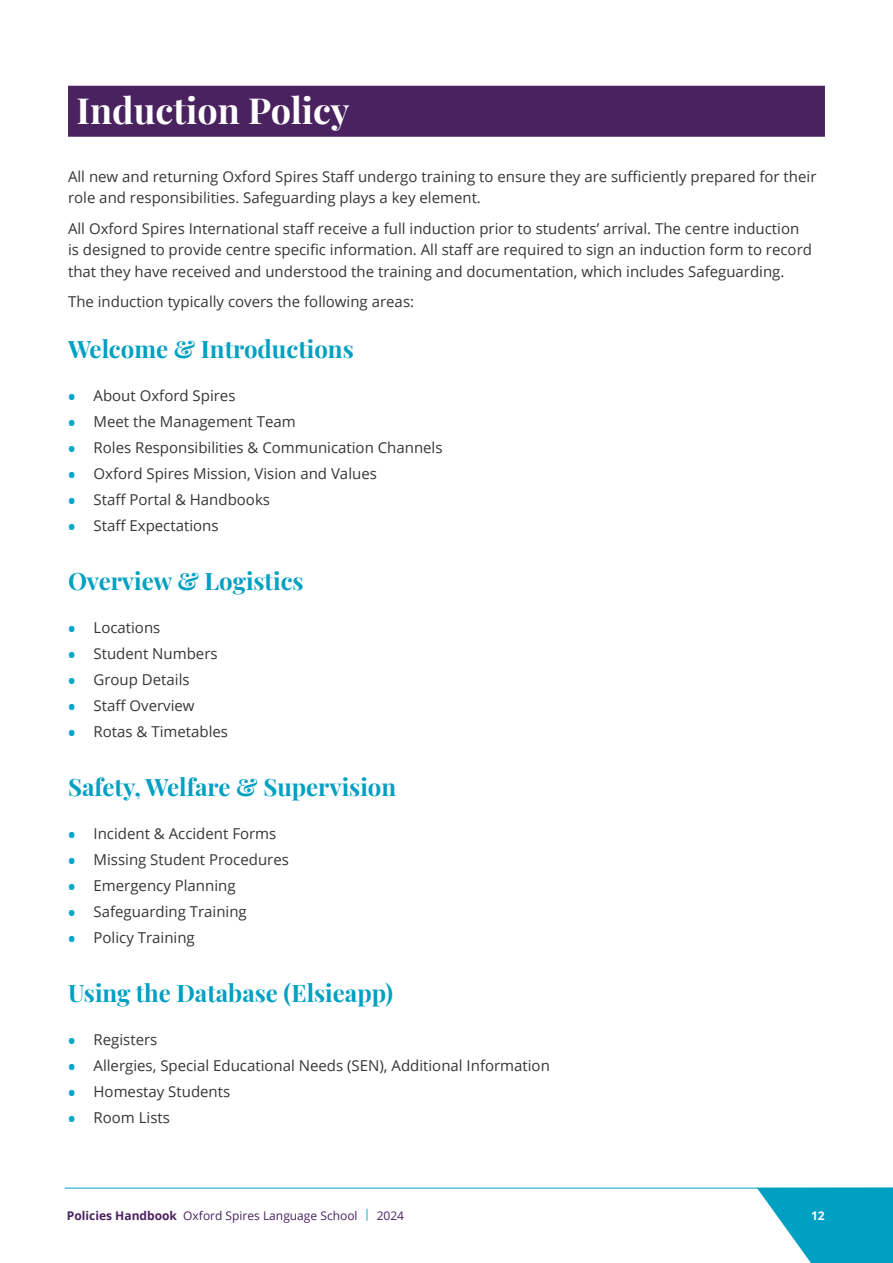
<style>
.page{position:relative;width:893px;height:1263px;background:#fff}
.page>*{position:absolute;margin:0;border:0;box-sizing:border-box;transform-origin:0 0}
.t1{font:700 36px "Playfair Display";color:#fff}
.t2{font:700 24px "Playfair Display";color:#00a0c2}
.t3{font:15px/21.8px "Open Sans";color:#373636}
.t4{font:12px "Open Sans";color:#4a2260}
.t5{font:700 12px "Open Sans";color:#fff}
.s1{font-weight:700;font-size:19.5px;color:#00a7c8}
.s2{font-weight:700}
.s3{color:#00a0c2}
</style>
<div class="page">
<div style="left:68px;top:86px;width:757px;height:51px;background:#4a2260"></div>
<hr style="left:65px;top:1188px;width:828px;height:1px;background:#00a0c2">
<svg style="left:757px;top:1188px;width:136px;height:75px"></svg>
<h1 class="t1" style="left:77px;top:82px;width:275px">Induction Policy</h1>
<p class="t3" style="left:68px;top:165px;width:750px">All new and returning Oxford Spires Staff undergo training to ensure they are sufficiently prepared for their role and responsibilities. Safeguarding plays a key element.</p>
<p class="t3" style="left:68px;top:217px;width:745px">All Oxford Spires International staff receive a full induction prior to students’ arrival. The centre induction is designed to provide centre specific information. All staff are required to sign an induction form to record that they have received and understood the training and documentation, which includes Safeguarding.</p>
<p class="t3" style="left:68px;top:291px;width:348px">The induction typically covers the following areas:</p>
<h2 class="t2" style="left:68px;top:330px;width:287px">Welcome &amp; Introductions</h2>
<p class="t3" style="left:68px;top:384px;width:169px"><span class="s1">•</span> About Oxford Spires</p>
<p class="t3" style="left:68px;top:410px;width:229px"><span class="s1">•</span> Meet the Management Team</p>
<p class="t3" style="left:68px;top:436px;width:376px"><span class="s1">•</span> Roles Responsibilities &amp; Communication Channels</p>
<p class="t3" style="left:68px;top:462px;width:310px"><span class="s1">•</span> Oxford Spires Mission, Vision and Values</p>
<p class="t3" style="left:68px;top:488px;width:204px"><span class="s1">•</span> Staff Portal &amp; Handbooks</p>
<p class="t3" style="left:68px;top:514px;width:152px"><span class="s1">•</span> Staff Expectations</p>
<h2 class="t2" style="left:68px;top:562px;width:237px">Overview &amp; Logistics</h2>
<p class="t3" style="left:68px;top:616px;width:94px"><span class="s1">•</span> Locations</p>
<p class="t3" style="left:68px;top:642px;width:151px"><span class="s1">•</span> Student Numbers</p>
<p class="t3" style="left:68px;top:668px;width:123px"><span class="s1">•</span> Group Details</p>
<p class="t3" style="left:68px;top:694px;width:128px"><span class="s1">•</span> Staff Overview</p>
<p class="t3" style="left:68px;top:720px;width:162px"><span class="s1">•</span> Rotas &amp; Timetables</p>
<h2 class="t2" style="left:68px;top:768px;width:330px">Safety, Welfare &amp; Supervision</h2>
<p class="t3" style="left:68px;top:822px;width:210px"><span class="s1">•</span> Incident &amp; Accident Forms</p>
<p class="t3" style="left:68px;top:848px;width:222px"><span class="s1">•</span> Missing Student Procedures</p>
<p class="t3" style="left:68px;top:874px;width:169px"><span class="s1">•</span> Emergency Planning</p>
<p class="t3" style="left:68px;top:900px;width:180px"><span class="s1">•</span> Safeguarding Training</p>
<p class="t3" style="left:68px;top:926px;width:128px"><span class="s1">•</span> Policy Training</p>
<h2 class="t2" style="left:68px;top:974px;width:327px">Using the Database (Elsieapp)</h2>
<p class="t3" style="left:68px;top:1028px;width:91px"><span class="s1">•</span> Registers</p>
<p class="t3" style="left:68px;top:1054px;width:483px"><span class="s1">•</span> Allergies, Special Educational Needs (SEN), Additional Information</p>
<p class="t3" style="left:68px;top:1080px;width:164px"><span class="s1">•</span> Homestay Students</p>
<p class="t3" style="left:68px;top:1106px;width:103px"><span class="s1">•</span> Room Lists</p>
<p class="t4" style="left:67px;top:1207px;width:339px"><span class="s2">Policies Handbook</span> Oxford Spires Language School <span class="s3">|</span> 2024</p>
<p class="t5" style="left:811px;top:1207px;width:15px">12</p>
</div>
